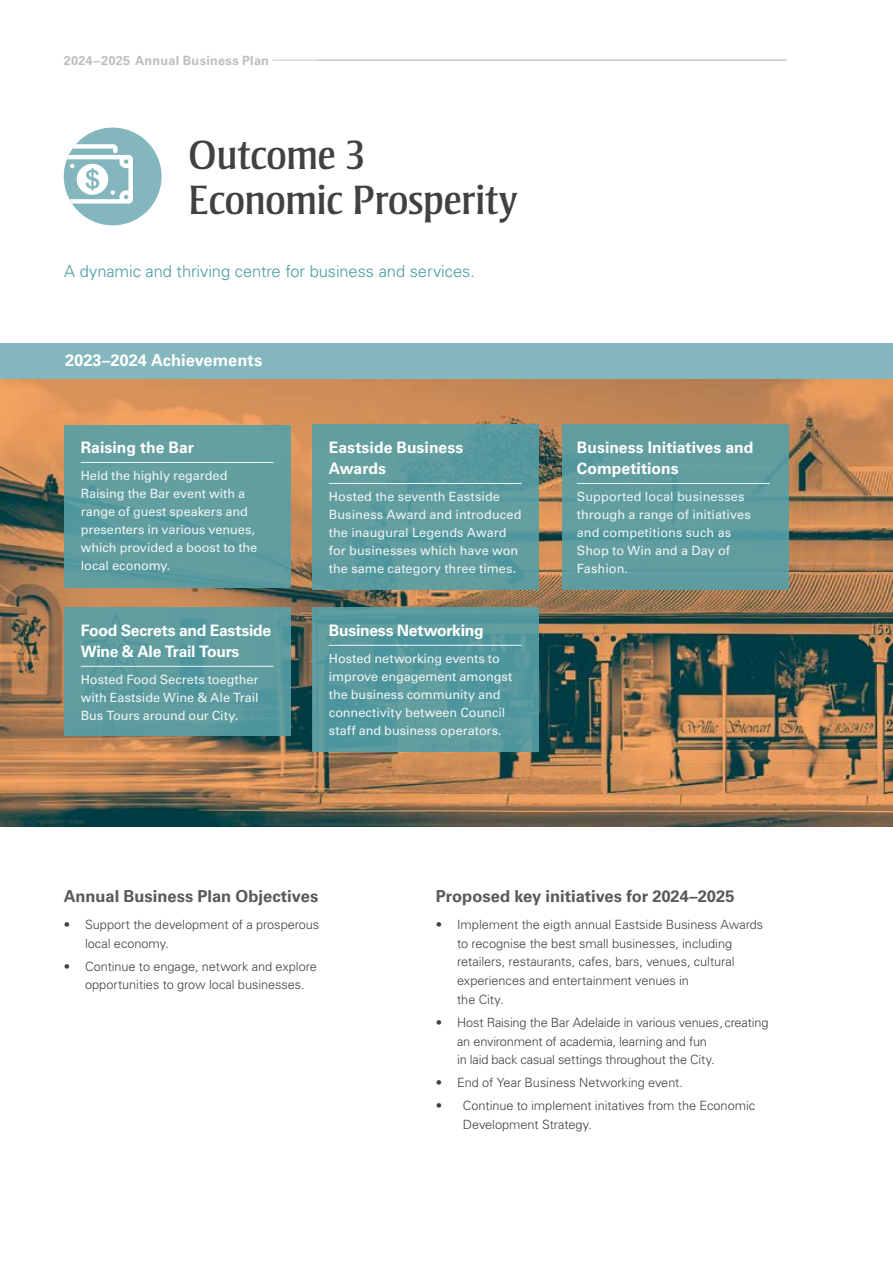
<style>
.page{position:relative;width:893px;height:1263px;background:#fff}
.page>*{position:absolute;margin:0;border:0;box-sizing:border-box;transform-origin:0 0}
.Heading{font:42px/45px "Strayhorn MT Pro";letter-spacing:-.015em;color:#414042}
.Sub_Heading__H3{font:700 16.5px "Univers LT Pro 65";color:#58595b}
.Opening_Para{font:300 16.5px "Univers LT Pro 45";letter-spacing:-.005em;color:#4d9ca3}
.Sub_Heading__H3-2{font:700 16.5px "Univers LT Pro 65";color:#fff}
.Sub_Heading__H4{font:700 15.75px/21px "Univers LT Pro 65";letter-spacing:-.005em;color:#fff}
.Sub_Heading__H4-2{font:12.75px/18px "Univers LT Pro 55 Roman";color:#eff5f5}
.Bullets{font:300 12.75px/18.8px "Univers LT Pro 45";letter-spacing:-.005em;color:#414042}
.t1{font:700 12.75px "Univers LT Pro 65";letter-spacing:.02em;color:#bcbec0}
</style>
<div class="page">
<hr style="left:272px;top:60px;width:515px;height:1px;background:#c7c8ca">
<div style="left:64px;top:128px;width:98px;height:97px;background:#83b7bd;border-radius:50%"></div>
<svg style="left:64px;top:144px;width:69px;height:60px"></svg>
<img style="left:0;top:379px;width:893px;height:448px">
<svg style="left:312px;top:425px;width:227px;height:165px;background:#5d9b9e"></svg>
<svg style="left:64px;top:425px;width:227px;height:162px;background:#609d9f"></svg>
<svg style="left:64px;top:608px;width:227px;height:128px;background:#5c9b9e"></svg>
<div style="left:312px;top:608px;width:227px;height:144px;background:#58999e"></div>
<svg style="left:562px;top:425px;width:226px;height:165px;background:#5f9c9f"></svg>
<hr style="left:329px;top:483px;width:193px;height:1px;background:#eff5f5">
<hr style="left:81px;top:462px;width:193px;height:1px;background:#eff5f5">
<hr style="left:81px;top:666px;width:193px;height:1px;background:#eff5f5">
<hr style="left:329px;top:645px;width:193px;height:1px;background:#eff5f5">
<hr style="left:577px;top:483px;width:193px;height:1px;background:#eff5f5">
<div style="left:0;top:344px;width:893px;height:35px;background:#83b7bd"></div>
<p class="t1" style="left:64px;top:52px;width:207px">2024–2025 Annual Business Plan</p>
<p class="Heading" style="left:188px;top:132px;width:331px">Outcome 3<br>Economic Prosperity</p>
<p class="Opening_Para" style="left:64px;top:260px;width:412px">A dynamic and thriving centre for business and services.</p>
<p class="Sub_Heading__H3-2" style="left:65px;top:349px;width:199px">2023–2024 Achievements</p>
<p class="Sub_Heading__H4" style="left:81px;top:436px;width:115px">Raising the Bar</p>
<p class="Sub_Heading__H4-2" style="left:81px;top:466px;width:178px">Held the highly regarded<br>Raising the Bar event with a range of guest speakers and presenters in various venues, which provided a boost to the local economy.</p>
<p class="Sub_Heading__H4" style="left:81px;top:619px;width:192px">Food Secrets and Eastside<br>Wine &amp; Ale Trail Tours</p>
<p class="Sub_Heading__H4-2" style="left:81px;top:669px;width:179px;text-align:justify">Hosted Food Secrets toegther with Eastside Wine &amp; Ale Trail Bus Tours around our City.</p>
<p class="Sub_Heading__H4" style="left:329px;top:436px;width:136px">Eastside Business<br>Awards</p>
<p class="Sub_Heading__H4-2" style="left:329px;top:487px;width:194px">Hosted the seventh Eastside<br>Business Award and introduced the inaugural Legends Award for businesses which have won the same category three times.</p>
<p class="Sub_Heading__H4" style="left:329px;top:619px;width:156px">Business Networking</p>
<p class="Sub_Heading__H4-2" style="left:329px;top:648px;width:185px">Hosted networking events to improve engagement amongst the business community and connectivity between Council staff and business operators.</p>
<p class="Sub_Heading__H4" style="left:577px;top:436px;width:178px">Business Initiatives and<br>Competitions</p>
<p class="Sub_Heading__H4-2" style="left:577px;top:487px;width:175px">Supported local businesses through a range of initiatives and competitions such as<br>Shop to Win and a Day of<br>Fashion.</p>
<p class="Sub_Heading__H3" style="left:64px;top:884px;width:256px">Annual Business Plan Objectives</p>
<p class="Bullets" style="left:85px;top:915px;width:236px;text-indent:-21px">• Support the development of a prosperous local economy.</p>
<p class="Bullets" style="left:85px;top:956px;width:233px;text-indent:-21px">• Continue to engage, network and explore opportunities to grow local businesses.</p>
<p class="Sub_Heading__H3" style="left:436px;top:884px;width:300px">Proposed key initiatives for 2024–2025</p>
<p class="Bullets" style="left:457px;top:915px;width:308px;text-indent:-21px">• Implement the eigth annual Eastside Business Awards to recognise the best small businesses, including retailers, restaurants, cafes, bars, venues, cultural experiences and entertainment venues in<br>the City.</p>
<p class="Bullets" style="left:457px;top:1013px;width:313px;text-indent:-21px">• Host Raising the Bar Adelaide in various venues,creating an environment of academia, learning and fun<br>in laid back casual settings throughout the City.</p>
<p class="Bullets" style="left:436px;top:1073px;width:249px">• End of Year Business Networking event.</p>
<p class="Bullets" style="left:463px;top:1096px;width:294px;text-indent:-27px">• Continue to implement initatives from the Economic<br>Development Strategy.</p>
</div>
